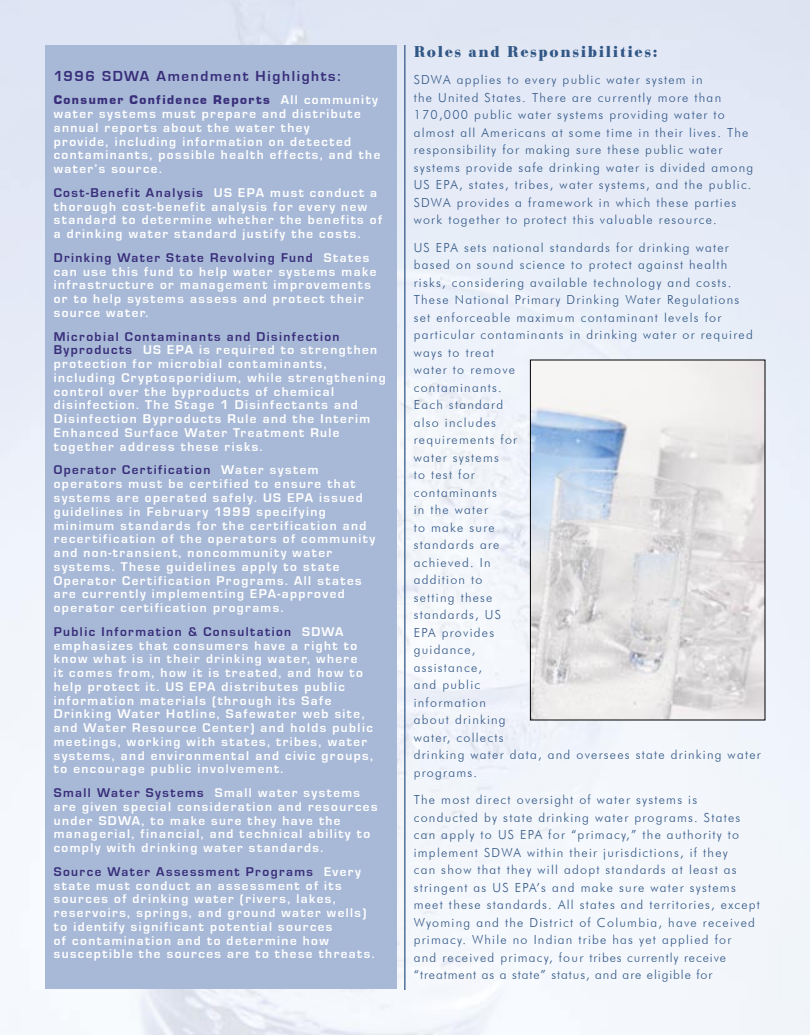
<style>
.page{position:relative;width:810px;height:1035px;background:#fff}
.page>*{position:absolute;margin:0;border:0;box-sizing:border-box;transform-origin:0 0}
.t1{font:700 16.25px "Euro Bod T";letter-spacing:.1em;color:#315786}
.t2{font:700 15px "Eurostile T";letter-spacing:.11em;color:#392e7a}
.t3{font:700 13.12px/13.8px "Eurostile T";letter-spacing:.11em;color:#fff}
.t4{font:13.12px "Eurostile T Blac";letter-spacing:.11em;color:#392e7a}
.t5{font:300 12.5px/17.5px "Futura BT";letter-spacing:.1em;color:#315786}
.s1{font-family:"Eurostile T";font-weight:700;color:#fff}
.s2{color:#392e7a}
</style>
<div class="page">
<img style="left:0;top:0;width:810px;height:1035px">
<div style="left:45px;top:45px;width:351px;height:944px;background:#a8b9d7"></div>
<hr style="left:404px;top:45px;width:1px;height:945px;background:#315786">
<img style="left:532px;top:362px;width:231px;height:356px">
<div style="left:530px;top:360px;width:235px;height:360px;border:1px solid #000"></div>
<p class="t2" style="left:54px;top:67px;width:288px">1996 SDWA Amendment Highlights:</p>
<p class="t4" style="left:54px;top:93px;width:326px">Consumer Confidence Reports <span class="s1">All community</span></p>
<p class="t3" style="left:54px;top:107px;width:328px">water systems must prepare and distribute annual reports about the water they<br>provide, including information on detected contaminants, possible health effects, and the water’s source.</p>
<p class="t3" style="left:54px;top:186px;width:330px"><span class="s2">Cost-Benefit Analysis</span> US EPA must conduct a thorough cost-benefit analysis for every new standard to determine whether the benefits of a drinking water standard justify the costs.</p>
<p class="t3" style="left:54px;top:251px;width:324px"><span class="s2">Drinking Water State Revolving Fund</span> States can use this fund to help water systems make infrastructure or management improvements or to help systems assess and protect their source water.</p>
<p class="t3" style="left:54px;top:330px;width:334px"><span class="s2">Microbial Contaminants and Disinfection Byproducts</span> US EPA is required to strengthen protection for microbial contaminants, including Cryptosporidium, while strengthening control over the byproducts of chemical disinfection. The Stage 1 Disinfectants and Disinfection Byproducts Rule and the Interim Enhanced Surface Water Treatment Rule together address these risks.</p>
<p class="t3" style="left:54px;top:463px;width:323px"><span class="s2">Operator Certification</span> Water system operators must be certified to ensure that systems are operated safely. US EPA issued guidelines in February 1999 specifying minimum standards for the certification and recertification of the operators of community and non-transient, noncommunity water systems. These guidelines apply to state Operator Certification Programs. All states are currently implementing EPA-approved operator certification programs.</p>
<p class="t3" style="left:54px;top:625px;width:321px"><span class="s2">Public Information &amp; Consultation</span> SDWA emphasizes that consumers have a right to know what is in their drinking water, where<br>it comes from, how it is treated, and how to help protect it. US EPA distributes public information materials (through its Safe Drinking Water Hotline, Safewater web site, and Water Resource Center) and holds public meetings, working with states, tribes, water systems, and environmental and civic groups, to encourage public involvement.</p>
<p class="t3" style="left:54px;top:786px;width:325px"><span class="s2">Small Water Systems</span> Small water systems are given special consideration and resources under SDWA, to make sure they have the managerial, financial, and technical ability to comply with drinking water standards.</p>
<p class="t3" style="left:54px;top:865px;width:322px"><span class="s2">Source Water Assessment Programs</span> Every state must conduct an assessment of its sources of drinking water (rivers, lakes, reservoirs, springs, and ground water wells) to identify significant potential sources<br>of contamination and to determine how susceptible the sources are to these threats.</p>
<p class="t1" style="left:414px;top:42px;width:245px">Roles and Responsibilities:</p>
<p class="t5" style="left:414px;top:71px;width:341px">SDWA applies to every public water system in<br>the United States. There are currently more than 170,000 public water systems providing water to almost all Americans at some time in their lives. The responsibility for making sure these public water systems provide safe drinking water is divided among US EPA, states, tribes, water systems, and the public.<br>SDWA provides a framework in which these parties work together to protect this valuable resource.</p>
<p class="t5" style="left:414px;top:239px;width:349px">US EPA sets national standards for drinking water based on sound science to protect against health risks, considering available technology and costs.<br>These National Primary Drinking Water Regulations<br>set enforceable maximum contaminant levels for particular contaminants in drinking water or required ways to treat<br>water to remove<br>contaminants.<br>Each standard<br>also includes<br>requirements for<br>water systems<br>to test for<br>contaminants<br>in the water<br>to make sure<br>standards are<br>achieved. In<br>addition to<br>setting these<br>standards, US<br>EPA provides<br>guidance,<br>assistance,<br>and public<br>information<br>about drinking<br>water, collects<br>drinking water data, and oversees state drinking water programs.</p>
<p class="t5" style="left:414px;top:791px;width:348px">The most direct oversight of water systems is conducted by state drinking water programs. States can apply to US EPA for “primacy,” the authority to implement SDWA within their jurisdictions, if they<br>can show that they will adopt standards at least as stringent as US EPA’s and make sure water systems meet these standards. All states and territories, except Wyoming and the District of Columbia, have received primacy. While no Indian tribe has yet applied for<br>and received primacy, four tribes currently receive “treatment as a state” status, and are eligible for</p>
</div>
